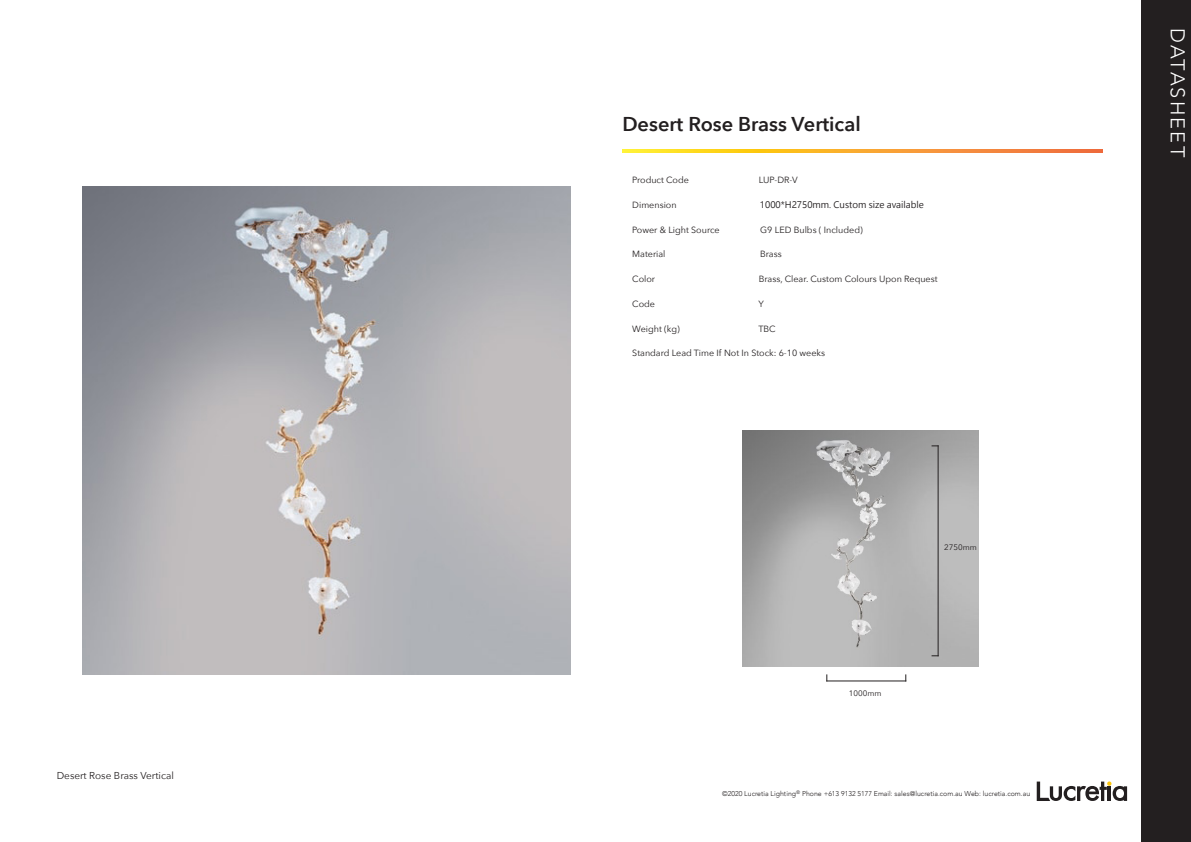
<style>
.page{position:relative;width:1191px;height:842px;background:#fff}
.page>*{position:absolute;margin:0;border:0;box-sizing:border-box;transform-origin:0 0}
.t1{font:600 20px "Avenir Next";color:#231f20}
.t2{font:300 20px "Avenir";letter-spacing:.11em;color:#fff}
.t3{font:10px "Avenir Next";color:#231f20}
.t4{font:9px "Avenir Next";color:#231f20}
.t5{font:9px "Microsoft Jheng Hei UI Regular";color:#231f20}
.t6{font:8px "Avenir Next";color:#231f20}
.t7{font:300 7px "Avenir";color:#231f20}
</style>
<div class="page">
<div style="left:1141px;top:0;width:50px;height:842px;background:#231f20"></div>
<svg style="left:622px;top:149px;width:480px;height:3px"></svg>
<svg style="left:1036px;top:781px;width:91px;height:20px"></svg>
<img style="left:82px;top:187px;width:488px;height:488px">
<img style="left:742px;top:431px;width:236px;height:236px">
<hr style="left:826px;top:680px;width:80px;height:1px;background:#231f20">
<hr style="left:937px;top:445px;width:1px;height:211px;background:#231f20">
<p class="t3" style="left:57px;top:767px;width:119px">Desert Rose Brass Vertical</p>
<p class="t1" style="left:622px;top:107px;width:240px">Desert Rose Brass Vertical</p>
<p class="t4" style="left:632px;top:172px;width:58px">Product Code</p>
<p class="t4" style="left:759px;top:172px;width:41px">LUP-DR-V</p>
<p class="t4" style="left:632px;top:197px;width:46px">Dimension</p>
<p class="t5" style="left:760px;top:199px;width:165px">1000*H2750mm. Custom size available</p>
<p class="t4" style="left:632px;top:222px;width:89px">Power &amp; Light Source</p>
<p class="t4" style="left:760px;top:222px;width:104px">G9 LED Bulbs ( Included)</p>
<p class="t4" style="left:632px;top:247px;width:35px">Material</p>
<p class="t4" style="left:760px;top:247px;width:23px">Brass</p>
<p class="t4" style="left:632px;top:271px;width:24px">Color</p>
<p class="t4" style="left:758px;top:271px;width:180px">Brass, Clear. Custom Colours Upon Request</p>
<p class="t4" style="left:632px;top:296px;width:24px">Code</p>
<p class="t4" style="left:758px;top:296px;width:7px">Y</p>
<p class="t4" style="left:632px;top:321px;width:49px">Weight (kg)</p>
<p class="t4" style="left:758px;top:321px;width:19px">TBC</p>
<p class="t4" style="left:632px;top:346px;width:194px">Standard Lead Time If Not In Stock: 6-10 weeks</p>
<p class="t6" style="left:849px;top:686px;width:34px">1000mm</p>
<p class="t6" style="left:944px;top:540px;width:34px">2750mm</p>
<p class="t7" style="left:722px;top:789px;width:309px">©2020 Lucretia Lighting<sup>®</sup> Phone +613 9132 5177 Email: sales@lucretia.com.au Web: lucretia.com.au</p>
<p class="t2" style="left:1189px;top:28px;width:131px;rotate:90deg">DATASHEET</p>
</div>
